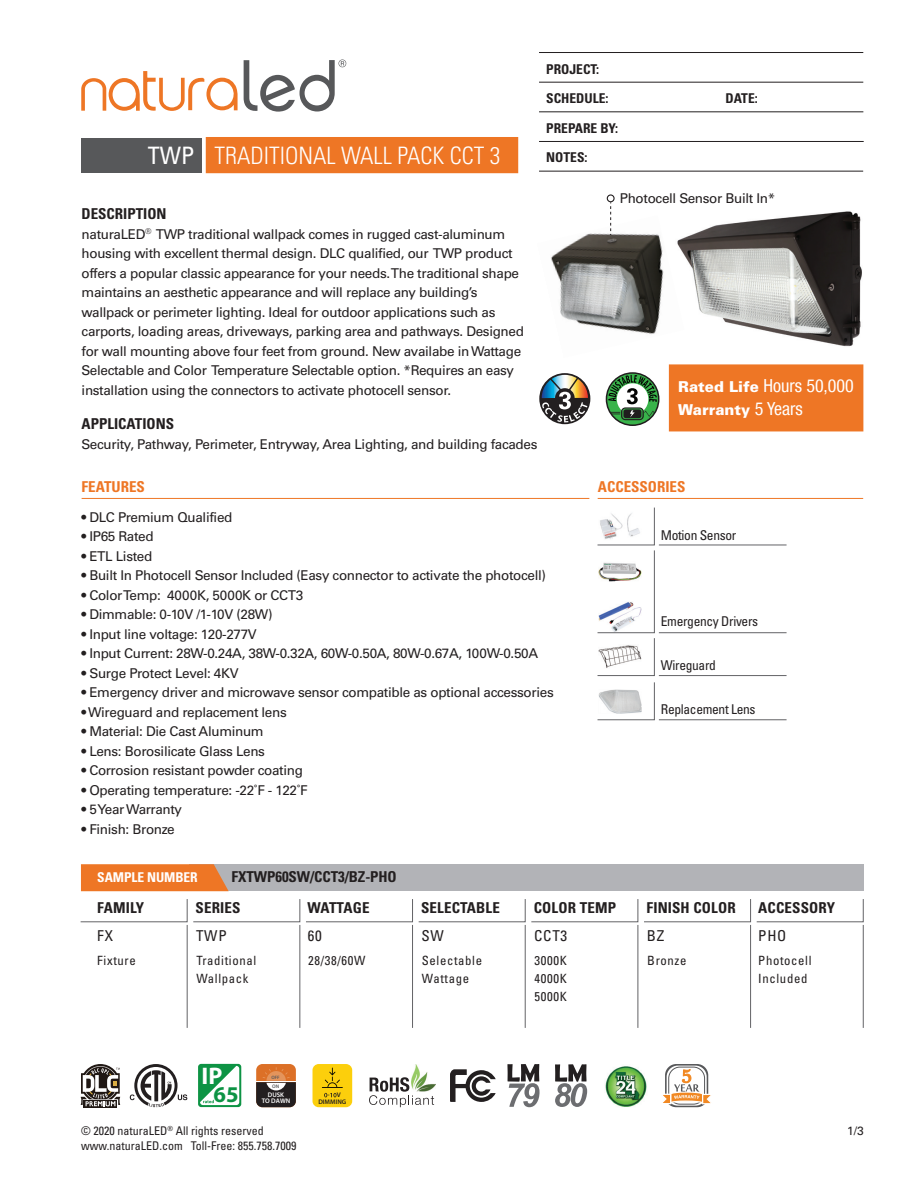
<style>
.page{position:relative;width:918px;height:1188px;background:#fff}
.page>*{position:absolute;margin:0;border:0;box-sizing:border-box;transform-origin:0 0}
.t1{font:300 condensed 24px "Univers";color:#fff}
.t2{font:700 24px "Myriad Pro";color:#fff}
.t3{font:700 22.65px "Myriad Pro";color:#0d9344}
.t4{font:condensed 18px "Helvetica Neue LT Com";color:#fff}
.t5{font:700 condensed 15px "Univers";letter-spacing:.005em;color:#231f20}
.t6{font:700 condensed 15px "Univers";color:#ee7625}
.t7{font:condensed 15px "Univers";letter-spacing:.05em;color:#231f20}
.t8{font:900 15px "Univers";color:#fff}
.t9{font:13.5px/19.5px "Univers";letter-spacing:-.025em;color:#231f20}
.t10{font:condensed 13.5px "Univers";letter-spacing:-.025em;color:#231f20}
.t11{font:700 condensed 13.5px "Univers";color:#231f20}
.t12{font:700 condensed 13.5px "Univers";letter-spacing:-.005em;color:#fff}
.t13{font:condensed 12.75px/18px "Univers";letter-spacing:.05em;color:#231f20}
.t14{font:condensed 12px/15px "Univers";color:#231f20}
.t15{font:12px "Univers";color:#231f20}
.t16{font:600 6.6px/6.4px "Myriad Pro";color:#fff;text-align:center}
.t17{font:600 6.6px/6.4px "Myriad Pro";color:#211d1e}
.t18{font:600 5.1px "Myriad Pro";color:#58595b}
.t19{font:600 4.8px "Myriad Pro";color:#58595b}
.s1{font-weight:400}
.s2{font-family:"Univers";font-weight:900;font-stretch:normal;font-size:15px}
.s3{font-family:"Helvetica Neue LT Com";font-weight:400;font-stretch:condensed;font-size:18px}
</style>
<div class="page">
<img style="left:684px;top:211px;width:178px;height:136px">
<svg style="left:81px;top:71px;width:157px;height:40px"></svg>
<svg style="left:244px;top:59px;width:102px;height:53px"></svg>
<svg style="left:665px;top:1064px;width:43px;height:43px"></svg>
<svg style="left:667px;top:1066px;width:40px;height:40px"></svg>
<div style="left:668px;top:1067px;width:37px;height:38px;border:1px solid #57585a;border-radius:11px"></div>
<svg style="left:662px;top:1064px;width:49px;height:40px"></svg>
<div style="left:190px;top:864px;width:674px;height:27px;background:#b2b3b7"></div>
<svg style="left:81px;top:864px;width:148px;height:27px;background:#ea7a2e"></svg>
<svg style="left:507px;top:1064px;width:33px;height:43px"></svg>
<svg style="left:555px;top:1064px;width:32px;height:43px"></svg>
<svg style="left:450px;top:1069px;width:46px;height:33px"></svg>
<img style="left:412px;top:1064px;width:23px;height:23px">
<svg style="left:369px;top:1077px;width:65px;height:30px"></svg>
<div style="left:313px;top:1064px;width:39px;height:43px;background:#fccf0c;border-radius:6px"></div>
<svg style="left:322px;top:1068px;width:21px;height:29px"></svg>
<svg style="left:81px;top:1064px;width:39px;height:43px"></svg>
<svg style="left:198px;top:1064px;width:43px;height:43px"></svg>
<svg style="left:200px;top:1066px;width:39px;height:39px"></svg>
<img style="left:605px;top:1066px;width:42px;height:41px">
<div style="left:256px;top:1064px;width:40px;height:43px;background:#dc7027;border-radius:6px"></div>
<svg style="left:256px;top:1067px;width:40px;height:40px"></svg>
<hr style="left:256px;top:1081px;width:40px;height:1px;background:#fff">
<svg style="left:130px;top:1064px;width:57px;height:43px"></svg>
<svg style="left:539px;top:373px;width:51px;height:51px"></svg>
<img style="left:551px;top:375px;width:37px;height:23px">
<svg style="left:542px;top:377px;width:45px;height:45px"></svg>
<svg style="left:606px;top:372px;width:53px;height:54px"></svg>
<img style="left:551px;top:217px;width:133px;height:117px">
<hr style="left:539px;top:82px;width:324px;height:1px;background:#231f20">
<hr style="left:539px;top:141px;width:325px;height:1px;background:#231f20">
<hr style="left:539px;top:111px;width:324px;height:1px;background:#231f20">
<hr style="left:539px;top:171px;width:324px;height:1px;background:#231f20">
<svg style="left:610px;top:202px;width:1px;height:33px"></svg>
<div style="left:607px;top:194px;width:8px;height:8px;border:1px solid #231f20;border-radius:50%"></div>
<hr style="left:659px;top:545px;width:128px;height:1px;background:#636366">
<hr style="left:659px;top:632px;width:128px;height:1px;background:#636366">
<hr style="left:659px;top:675px;width:128px;height:1px;background:#636366">
<svg style="left:597px;top:507px;width:58px;height:169px"></svg>
<hr style="left:659px;top:719px;width:128px;height:1px;background:#636366">
<svg style="left:597px;top:682px;width:58px;height:39px"></svg>
<hr style="left:187px;top:925px;width:1px;height:103px;background:#636366">
<hr style="left:299px;top:925px;width:1px;height:103px;background:#636366">
<hr style="left:412px;top:925px;width:1px;height:103px;background:#636366">
<hr style="left:525px;top:925px;width:1px;height:103px;background:#636366">
<hr style="left:638px;top:925px;width:1px;height:103px;background:#636366">
<hr style="left:750px;top:925px;width:1px;height:103px;background:#636366">
<hr style="left:863px;top:925px;width:1px;height:103px;background:#636366">
<svg style="left:80px;top:899px;width:784px;height:24px"></svg>
<div style="left:81px;top:138px;width:120px;height:34px;background:#57585a"></div>
<div style="left:206px;top:137px;width:312px;height:36px;background:#ee7625"></div>
<hr style="left:539px;top:52px;width:324px;height:1px;background:#231f20">
<div style="left:669px;top:364px;width:194px;height:67px;background:#ee7625;border:2px solid #ee7625"></div>
<hr style="left:82px;top:498px;width:507px;height:1px;background:#ee7625">
<hr style="left:598px;top:498px;width:265px;height:1px;background:#ee7625">
<p class="t11" style="left:546px;top:61px;width:55px">PROJECT:</p>
<p class="t11" style="left:546px;top:90px;width:64px">SCHEDULE:</p>
<p class="t11" style="left:726px;top:90px;width:34px">DATE:</p>
<h1 class="t1" style="left:148px;top:141px;width:354px"><span class="s1">TWP</span> TRADITIONAL WALL PACK CCT 3</h1>
<p class="t11" style="left:546px;top:120px;width:73px">PREPARE BY:</p>
<p class="t11" style="left:546px;top:149px;width:43px">NOTES:</p>
<p class="t5" style="left:82px;top:204px;width:87px">DESCRIPTION</p>
<p class="t9" style="left:82px;top:224px;width:444px">naturaLED<sup>®</sup> TWP traditional wallpack comes in rugged cast-aluminum housing with excellent thermal design. DLC qualified, our TWP product offers a popular classic appearance for your needs. The traditional shape maintains an aesthetic appearance and will replace any building’s wallpack or perimeter lighting. Ideal for outdoor applications such as carports, loading areas, driveways, parking area and pathways. Designed for wall mounting above four feet from ground. New availabe in Wattage Selectable and Color Temperature Selectable option. *Requires an easy installation using the connectors to activate photocell sensor.</p>
<p class="t5" style="left:82px;top:414px;width:94px">APPLICATIONS</p>
<p class="t9" style="left:82px;top:435px;width:457px">Security, Pathway, Perimeter, Entryway, Area Lighting, and building facades</p>
<p class="t6" style="left:82px;top:478px;width:65px">FEATURES</p>
<p class="t9" style="left:620px;top:189px;width:157px">Photocell Sensor Built In*</p>
<h3 class="t4" style="left:678px;top:375px;width:177px"><span class="s2">Rated Life</span> Hours 50,000</h3>
<p class="t8" style="left:678px;top:400px;width:126px">Warranty <span class="s3">5 Years</span></p>
<p class="t6" style="left:598px;top:477px;width:89px">ACCESSORIES</p>
<p class="t9" style="left:82px;top:507px;width:152px">• DLC Premium Qualified</p>
<p class="t9" style="left:82px;top:527px;width:74px">• IP65 Rated</p>
<p class="t9" style="left:82px;top:546px;width:72px">• ETL Listed</p>
<p class="t9" style="left:82px;top:566px;width:466px">• Built In Photocell Sensor Included (Easy connector to activate the photocell)</p>
<p class="t9" style="left:82px;top:585px;width:223px">• Color Temp: 4000K, 5000K or CCT3</p>
<p class="t9" style="left:82px;top:605px;width:192px">• Dimmable: 0-10V /1-10V (28W)</p>
<p class="t9" style="left:82px;top:624px;width:177px">• Input line voltage: 120-277V</p>
<p class="t9" style="left:82px;top:644px;width:458px">• Input Current: 28W-0.24A, 38W-0.32A, 60W-0.50A, 80W-0.67A, 100W-0.50A</p>
<p class="t9" style="left:82px;top:663px;width:159px">• Surge Protect Level: 4KV</p>
<p class="t9" style="left:82px;top:683px;width:474px">• Emergency driver and microwave sensor compatible as optional accessories</p>
<p class="t9" style="left:82px;top:702px;width:207px">• Wireguard and replacement lens</p>
<p class="t9" style="left:82px;top:722px;width:184px">• Material: Die Cast Aluminum</p>
<p class="t9" style="left:82px;top:741px;width:185px">• Lens: Borosilicate Glass Lens</p>
<p class="t9" style="left:82px;top:761px;width:223px">• Corrosion resistant powder coating</p>
<p class="t9" style="left:82px;top:780px;width:228px">• Operating temperature: -22˚F - 122˚F</p>
<p class="t9" style="left:82px;top:800px;width:102px">• 5 Year Warranty</p>
<p class="t9" style="left:82px;top:819px;width:95px">• Finish: Bronze</p>
<p class="t12" style="left:97px;top:869px;width:102px">SAMPLE NUMBER</p>
<p class="t5" style="left:232px;top:868px;width:167px">FXTWP60SW/CCT3/BZ-PHO</p>
<p class="t10" style="left:661px;top:527px;width:77px">Motion Sensor</p>
<p class="t10" style="left:661px;top:613px;width:99px">Emergency Drivers</p>
<p class="t10" style="left:661px;top:657px;width:57px">Wireguard</p>
<p class="t10" style="left:661px;top:701px;width:96px">Replacement Lens</p>
<p class="t5" style="left:97px;top:899px;width:48px">FAMILY</p>
<p class="t5" style="left:196px;top:899px;width:46px">SERIES</p>
<p class="t5" style="left:307px;top:899px;width:64px">WATTAGE</p>
<p class="t5" style="left:421px;top:899px;width:80px">SELECTABLE</p>
<p class="t5" style="left:534px;top:899px;width:84px">COLOR TEMP</p>
<p class="t5" style="left:647px;top:899px;width:91px">FINISH COLOR</p>
<p class="t5" style="left:758px;top:899px;width:78px">ACCESSORY</p>
<p class="t7" style="left:97px;top:926px;width:17px">FX</p>
<p class="t7" style="left:196px;top:926px;width:32px">TWP</p>
<p class="t7" style="left:308px;top:926px;width:16px">60</p>
<p class="t7" style="left:422px;top:926px;width:24px">SW</p>
<p class="t7" style="left:534px;top:926px;width:35px">CCT3</p>
<p class="t7" style="left:647px;top:926px;width:19px">BZ</p>
<p class="t7" style="left:758px;top:926px;width:30px">PHO</p>
<p class="t13" style="left:97px;top:951px;width:40px">Fixture</p>
<p class="t13" style="left:196px;top:951px;width:61px">Traditional<br>Wallpack</p>
<p class="t13" style="left:308px;top:951px;width:59px">28/38/60W</p>
<p class="t13" style="left:422px;top:951px;width:62px">Selectable<br>Wattage</p>
<p class="t13" style="left:535px;top:951px;width:34px;text-align:justify">3000K 4000K 5000K</p>
<p class="t13" style="left:647px;top:951px;width:41px">Bronze</p>
<p class="t13" style="left:758px;top:951px;width:55px">Photocell<br>Included</p>
<h1 class="t2" style="left:202px;top:1060px;width:22px">IP</h1>
<h2 class="t3" style="left:214px;top:1079px;width:27px">65</h2>
<p class="t16" style="left:262px;top:1091px;width:30px">DUSK<br>TO DAWN</p>
<p class="t19" style="left:271px;top:1074px;width:10px">OFF</p>
<p class="t18" style="left:272px;top:1083px;width:9px">ON</p>
<p class="t14" style="left:81px;top:1123px;width:217px">© 2020 naturaLED<sup>®</sup> All rights reserved www.naturaLED.com Toll-Free: 855.758.7009</p>
<p class="t17" style="left:318px;top:1092px;width:30px;text-indent:18px">V<br>DIMMING</p>
<p class="t15" style="left:847px;top:1123px;width:18px">1/3</p>
</div>
